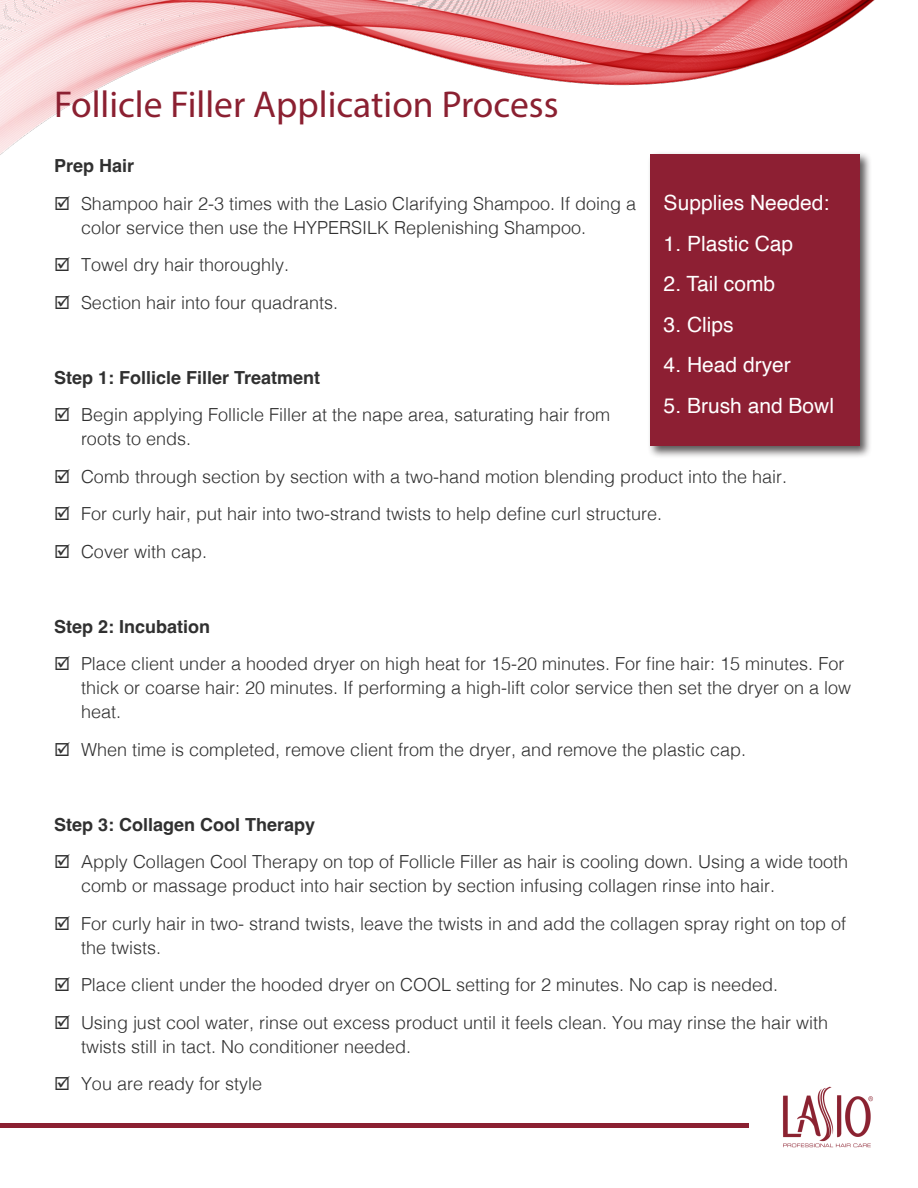
<style>
.page{position:relative;width:918px;height:1188px;background:#fff}
.page>*{position:absolute;margin:0;border:0;box-sizing:border-box;transform-origin:0 0}
.t1{font:37.5px "Myriad Pro";color:#8b2031}
.t2{font:21px "Helvetica";color:#fff}
.t3{font:300 18px/24px "Helvetica";color:#303030}
.t4{font:700 18px "Helvetica";color:#303030}
</style>
<div class="page">
<hr style="left:0;top:1123px;width:749px;height:4px;background:#8b2031">
<img style="left:0;top:0;width:875px;height:155px">
<img style="left:782px;top:1086px;width:91px;height:62px">
<div style="left:647px;top:151px;width:225px;height:308px;background:#231f20;opacity:.75"></div>
<div style="left:650px;top:154px;width:210px;height:292px;background:#8d1f33"></div>
<p class="t1" style="left:54px;top:81px;width:506px">Follicle Filler Application Process</p>
<p class="t4" style="left:54px;top:155px;width:82px">Prep Hair</p>
<p class="t3" style="left:81px;top:190px;width:557px">Shampoo hair 2-3 times with the Lasio Clarifying Shampoo. If doing a color service then use the HYPERSILK Replenishing Shampoo.</p>
<p class="t3" style="left:81px;top:252px;width:210px">Towel dry hair thoroughly.</p>
<p class="t3" style="left:81px;top:289px;width:259px">Section hair into four quadrants.</p>
<p class="t2" style="left:664px;top:186px;width:167px">Supplies Needed:</p>
<p class="t2" style="left:664px;top:227px;width:131px">1. Plastic Cap</p>
<p class="t2" style="left:664px;top:267px;width:113px">2. Tail comb</p>
<p class="t2" style="left:664px;top:308px;width:72px">3. Clips</p>
<p class="t2" style="left:664px;top:348px;width:129px">4. Head dryer</p>
<p class="t2" style="left:664px;top:389px;width:172px">5. Brush and Bowl</p>
<p class="t4" style="left:54px;top:366px;width:268px">Step 1: Follicle Filler Treatment</p>
<p class="t3" style="left:81px;top:402px;width:531px">Begin applying Follicle Filler at the nape area, saturating hair from roots to ends.</p>
<p class="t3" style="left:81px;top:463px;width:708px">Comb through section by section with a two-hand motion blending product into the hair.</p>
<p class="t3" style="left:81px;top:501px;width:583px">For curly hair, put hair into two-strand twists to help define curl structure.</p>
<p class="t3" style="left:81px;top:538px;width:128px">Cover with cap.</p>
<p class="t4" style="left:54px;top:615px;width:158px">Step 2: Incubation</p>
<p class="t3" style="left:81px;top:651px;width:772px">Place client under a hooded dryer on high heat for 15-20 minutes. For fine hair: 15 minutes. For thick or coarse hair: 20 minutes. If performing a high-lift color service then set the dryer on a low heat.</p>
<p class="t3" style="left:81px;top:736px;width:667px">When time is completed, remove client from the dryer, and remove the plastic cap.</p>
<p class="t4" style="left:54px;top:813px;width:263px">Step 3: Collagen Cool Therapy</p>
<p class="t3" style="left:81px;top:849px;width:769px">Apply Collagen Cool Therapy on top of Follicle Filler as hair is cooling down. Using a wide tooth comb or massage product into hair section by section infusing collagen rinse into hair.</p>
<p class="t3" style="left:81px;top:910px;width:767px">For curly hair in two- strand twists, leave the twists in and add the collagen spray right on top of the twists.</p>
<p class="t3" style="left:81px;top:972px;width:699px">Place client under the hooded dryer on COOL setting for 2 minutes. No cap is needed.</p>
<p class="t3" style="left:81px;top:1009px;width:749px">Using just cool water, rinse out excess product until it feels clean. You may rinse the hair with twists still in tact. No conditioner needed.</p>
<p class="t3" style="left:81px;top:1071px;width:183px">You are ready for style</p>
</div>
